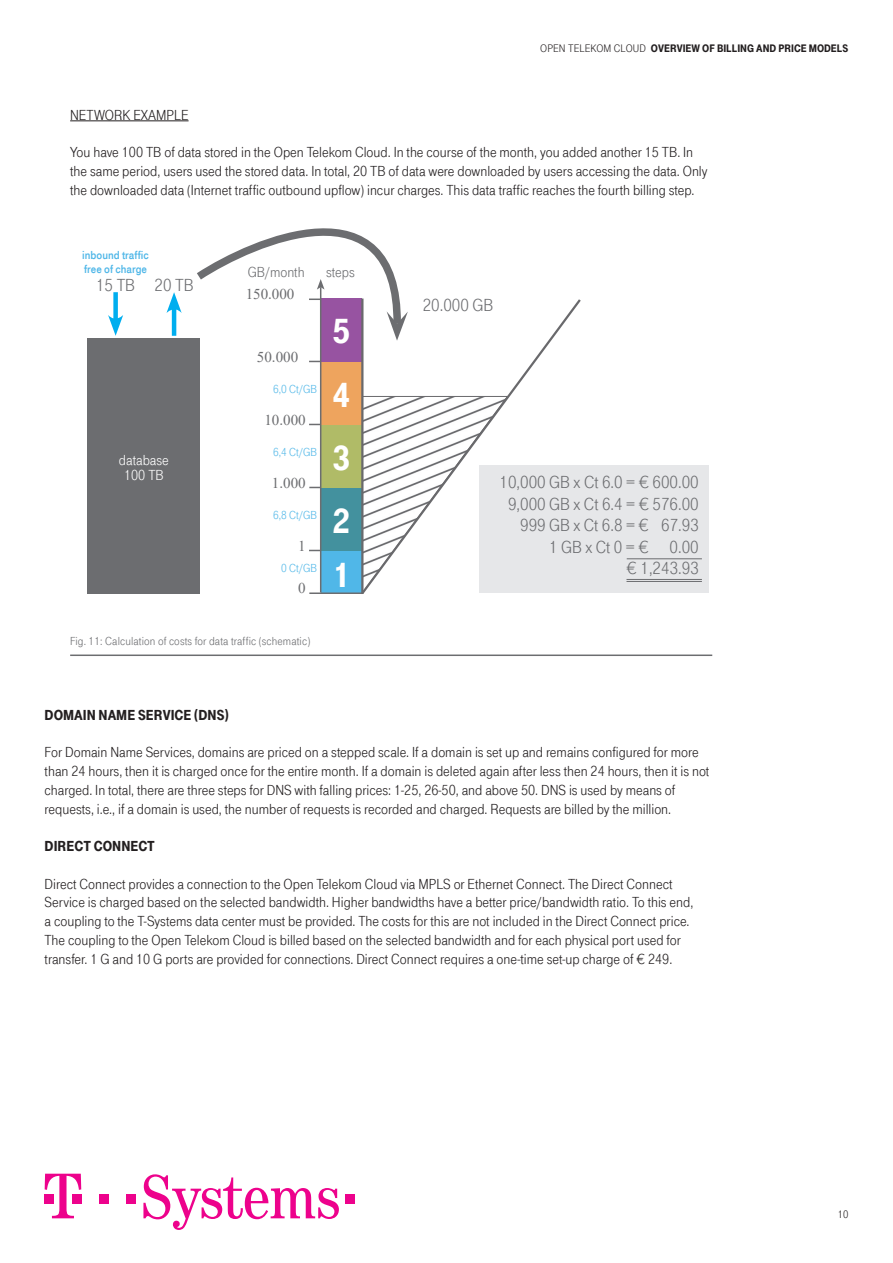
<style>
.page{position:relative;width:893px;height:1263px;background:#fff}
.page>*{position:absolute;margin:0;border:0;box-sizing:border-box;transform-origin:0 0}
.t1{font:900 36px "Tele Grotesk Headline";color:#fff}
.t2{font:18px/21.6px "Tele Grotesk Norm";color:#6c6d70;text-align:right}
._07_Inset_Headline_U{font:15px/18.8px "Tele Grotesk Norm";color:#231f20}
.Bildunterschrift{font:15px/18.8px "Tele Grotesk Norm";color:#231f20}
._07_Inset_Headline_U-2{font:900 15px "Tele Grotesk Headline";color:#231f20}
.t3{font:15px "Times New Roman";color:#6c6d70}
.t4{font:15px "Tele Grotesk Norm";letter-spacing:-.005em;color:#6c6d70}
.t5{font:15px/15px "Tele Grotesk Norm";color:#fff;text-align:center}
.Bildunterschrift2{font:12px "Tele Grotesk Norm";letter-spacing:.01em;color:#6c6d70}
.t6{font:12px "Tele Grotesk Norm";color:#50b7e8}
.t7{font:12px/14.4px "Tele Grotesk Fett";color:#50b7e8}
.t8{font:900 11.25px "Tele Grotesk Headline";color:#231f20}
.t9{font:11.25px "Tele Grotesk Norm";color:#231f20}
.s1{font-weight:400}
</style>
<div class="page">
<div style="left:99px;top:1194px;width:9px;height:9px;background:#ed028c"></div>
<div style="left:126px;top:1194px;width:9px;height:9px;background:#ed028c"></div>
<svg style="left:45px;top:1174px;width:36px;height:44px"></svg>
<svg style="left:143px;top:1174px;width:196px;height:56px"></svg>
<div style="left:346px;top:1194px;width:9px;height:9px;background:#ed028c"></div>
<hr style="left:70px;top:120px;width:119px;height:1px;background:#231f20">
<div style="left:321px;top:550px;width:40px;height:44px;background:#50b7e8"></div>
<div style="left:321px;top:487px;width:40px;height:63px;background:#43919e"></div>
<div style="left:321px;top:424px;width:40px;height:63px;background:#b0bb67"></div>
<div style="left:321px;top:361px;width:40px;height:63px;background:#eea45e"></div>
<div style="left:321px;top:299px;width:40px;height:63px;background:#9753a1"></div>
<hr style="left:309px;top:592px;width:54px;height:2px;background:#6c6d70">
<hr style="left:320px;top:287px;width:1px;height:306px;background:#6c6d70">
<div style="left:479px;top:466px;width:230px;height:127px;background:#e6e7e9"></div>
<hr style="left:627px;top:558px;width:75px;height:1px;background:#6c6d70">
<hr style="left:626px;top:579px;width:76px;height:1px;background:#6c6d70">
<hr style="left:626px;top:581px;width:76px;height:1px;background:#6c6d70">
<svg style="left:197px;top:228px;width:203px;height:113px"></svg>
<svg style="left:359px;top:297px;width:224px;height:297px"></svg>
<div style="left:88px;top:338px;width:112px;height:256px;background:#6c6d70"></div>
<div style="left:113px;top:292px;width:5px;height:31px;background:#00aeef"></div>
<svg style="left:108px;top:315px;width:15px;height:21px"></svg>
<hr style="left:172px;top:305px;width:4px;height:31px;background:#00aeef">
<svg style="left:166px;top:292px;width:16px;height:21px"></svg>
<hr style="left:70px;top:654px;width:642px;height:2px;background:#6c6d70">
<p class="t8" style="left:540px;top:42px;width:309px"><span class="s1">OPEN TELEKOM CLOUD</span> OVERVIEW OF BILLING AND PRICE MODELS</p>
<p class="Bildunterschrift" style="left:70px;top:106px;width:120px">NETWORK EXAMPLE</p>
<p class="Bildunterschrift" style="left:70px;top:143px;width:639px">You have 100 TB of data stored in the Open Telekom Cloud. In the course of the month, you added another 15 TB. In the same period, users used the stored data. In total, 20 TB of data were downloaded by users accessing the data. Only the downloaded data (Internet traffic outbound upflow) incur charges. This data traffic reaches the fourth billing step.</p>
<p class="t7" style="left:82px;top:248px;width:68px">inbound traffic free of charge</p>
<p class="t2" style="left:96px;top:275px;width:99px">15 TB 20 TB</p>
<p class="t5" style="left:119px;top:452px;width:52px">database<br>100 TB</p>
<p class="t4" style="left:248px;top:264px;width:58px">GB/month</p>
<p class="t4" style="left:326px;top:264px;width:30px">steps</p>
<p class="t3" style="left:246px;top:284px;width:50px">150.000</p>
<p class="t3" style="left:257px;top:346px;width:43px">50.000</p>
<p class="t6" style="left:273px;top:383px;width:46px">6,0 Ct/GB</p>
<p class="t3" style="left:264px;top:409px;width:43px">10.000</p>
<p class="t6" style="left:273px;top:446px;width:46px">6,4 Ct/GB</p>
<p class="t3" style="left:272px;top:472px;width:35px">1.000</p>
<p class="t6" style="left:273px;top:508px;width:46px">6,8 Ct/GB</p>
<p class="t3" style="left:298px;top:535px;width:9px">1</p>
<p class="t6" style="left:281px;top:561px;width:37px">0 Ct/GB</p>
<p class="t3" style="left:298px;top:578px;width:9px">0</p>
<p class="t1" style="left:332px;top:311px;width:19px">5</p>
<p class="t1" style="left:332px;top:375px;width:19px">4</p>
<p class="t1" style="left:333px;top:438px;width:19px">3</p>
<p class="t1" style="left:333px;top:501px;width:19px">2</p>
<p class="t1" style="left:335px;top:555px;width:13px">1</p>
<p class="Bildunterschrift2" style="left:70px;top:634px;width:242px">Fig. 11: Calculation of costs for data traffic (schematic)</p>
<p class="t2" style="left:423px;top:295px;width:72px">20.000 GB</p>
<p class="t2" style="left:499px;top:471px;width:201px">10,000 GB x Ct 6.0 = € 600.00<br>9,000 GB x Ct 6.4 = € 576.00<br>999 GB x Ct 6.8 = € 67.93<br>1 GB x Ct 0 = € 0.00<br>€ 1,243.93</p>
<p class="_07_Inset_Headline_U-2" style="left:45px;top:706px;width:186px">DOMAIN NAME SERVICE (DNS)</p>
<p class="_07_Inset_Headline_U" style="left:45px;top:743px;width:666px">For Domain Name Services, domains are priced on a stepped scale. If a domain is set up and remains configured for more than 24 hours, then it is charged once for the entire month. If a domain is deleted again after less then 24 hours, then it is not charged. In total, there are three steps for DNS with falling prices: 1-25, 26-50, and above 50. DNS is used by means of requests, i.e., if a domain is used, the number of requests is recorded and charged. Requests are billed by the million.</p>
<p class="_07_Inset_Headline_U-2" style="left:45px;top:838px;width:103px">DIRECT CONNECT</p>
<p class="_07_Inset_Headline_U" style="left:45px;top:874px;width:650px">Direct Connect provides a connection to the Open Telekom Cloud via MPLS or Ethernet Connect. The Direct Connect<br>Service is charged based on the selected bandwidth. Higher bandwidths have a better price/bandwidth ratio. To this end, a coupling to the T-Systems data center must be provided. The costs for this are not included in the Direct Connect price.</p>
<p class="_07_Inset_Headline_U" style="left:45px;top:931px;width:638px">The coupling to the Open Telekom Cloud is billed based on the selected bandwidth and for each physical port used for transfer. 1 G and 10 G ports are provided for connections. Direct Connect requires a one-time set-up charge of € 249.</p>
<p class="t9" style="left:838px;top:1208px;width:12px">10</p>
</div>
